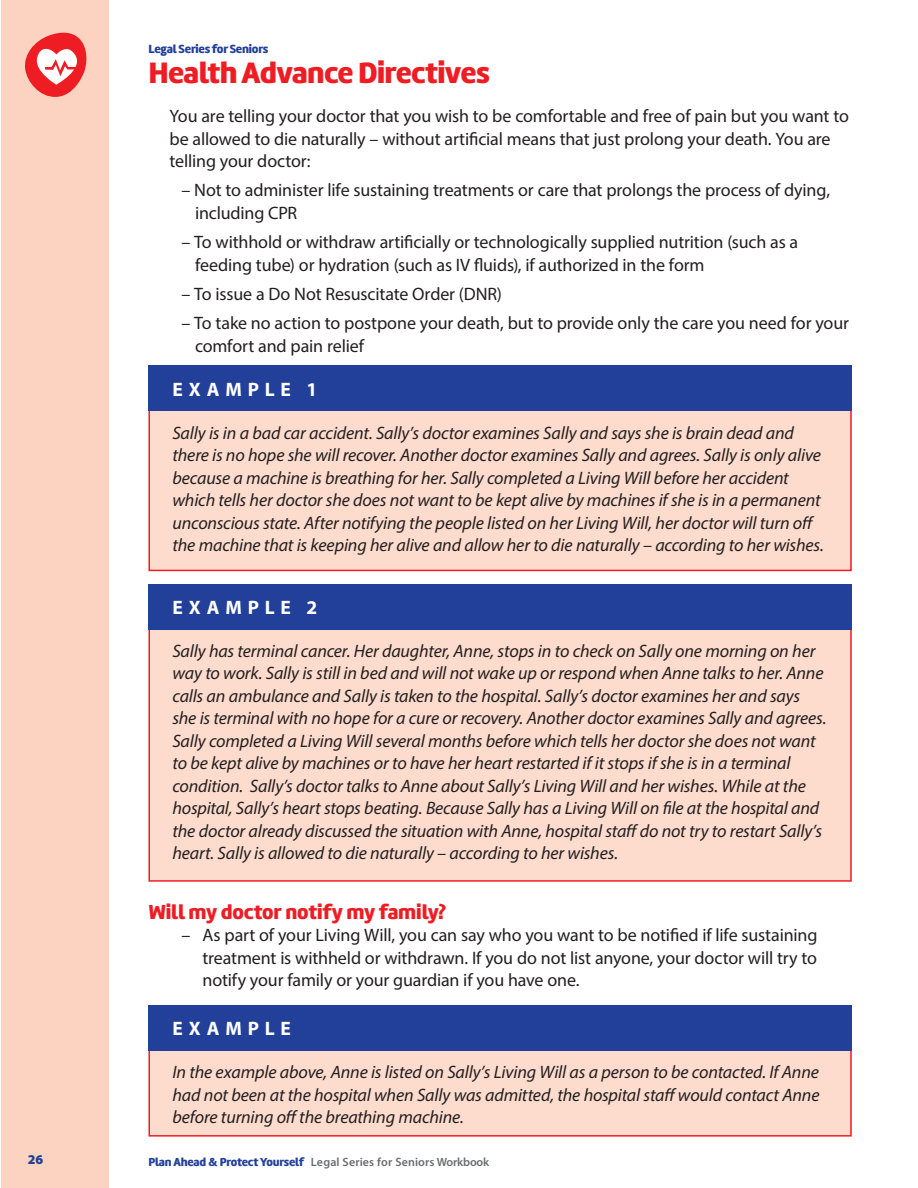
<style>
.page{position:relative;width:918px;height:1188px;background:#fff}
.page>*{position:absolute;margin:0;border:0;box-sizing:border-box;transform-origin:0 0}
.t1{font:900 30.6px "Marine";letter-spacing:-.02em;color:#ee1d23}
.Before_paragraph{font:900 21px "Marine";letter-spacing:-.01em;color:#ee1d23}
.Before_paragraph-2{font:700 19.5px "Myriad Pro";letter-spacing:.3em;color:#fff}
.Before_paragraph-3{font:italic 18px/22.5px "Myriad Pro";letter-spacing:-.01em;color:#231f20}
.Before_paragraph-4{font:18px/22.5px "Myriad Pro";letter-spacing:-.01em;color:#231f20}
.t2{font:900 13.5px "Myriad Pro";color:#223f99}
.t3{font:900 12.3px "Marine";letter-spacing:-.02em;color:#223f99}
.t4{font:600 12px "Myriad Pro";letter-spacing:.01em;color:#6c6d70}
.s1{font-family:"Marine";font-weight:900;color:#24419a}
</style>
<div class="page">
<div style="left:2px;top:0;width:108px;height:1188px;background:#fcd2c0"></div>
<svg style="left:25px;top:33px;width:61px;height:64px"></svg>
<div style="left:148px;top:373px;width:704px;height:198px;background:#fddcce;border:2px solid #ee1d23"></div>
<div style="left:148px;top:365px;width:704px;height:46px;background:#223f99"></div>
<div style="left:148px;top:592px;width:704px;height:290px;background:#fddcce;border:2px solid #ee1d23"></div>
<div style="left:148px;top:584px;width:704px;height:46px;background:#223f99"></div>
<div style="left:148px;top:1013px;width:704px;height:124px;background:#fddcce;border:2px solid #ee1d23"></div>
<div style="left:148px;top:1005px;width:704px;height:46px;background:#223f99"></div>
<p class="t3" style="left:148px;top:41px;width:122px">Legal Series for Seniors</p>
<p class="t1" style="left:148px;top:53px;width:343px">Health Advance Directives</p>
<p class="Before_paragraph-4" style="left:170px;top:105px;width:681px">You are telling your doctor that you wish to be comfortable and free of pain but you want to be allowed to die naturally – without artificial means that just prolong your death. You are telling your doctor:</p>
<p class="Before_paragraph-4" style="left:195px;top:179px;width:637px;text-indent:-14px">– Not to administer life sustaining treatments or care that prolongs the process of dying, including CPR</p>
<p class="Before_paragraph-4" style="left:195px;top:231px;width:605px;text-indent:-14px">– To withhold or withdraw artificially or technologically supplied nutrition (such as a feeding tube) or hydration (such as IV fluids), if authorized in the form</p>
<p class="Before_paragraph-4" style="left:182px;top:282px;width:322px">– To issue a Do Not Resuscitate Order (DNR)</p>
<p class="Before_paragraph-4" style="left:195px;top:312px;width:656px;text-indent:-14px">– To take no action to postpone your death, but to provide only the care you need for your comfort and pain relief</p>
<p class="Before_paragraph-2" style="left:172px;top:377px;width:146px">EXAMPLE 1</p>
<p class="Before_paragraph-3" style="left:172px;top:421px;width:653px">Sally is in a bad car accident. Sally’s doctor examines Sally and says she is brain dead and there is no hope she will recover. Another doctor examines Sally and agrees. Sally is only alive because a machine is breathing for her. Sally completed a Living Will before her accident which tells her doctor she does not want to be kept alive by machines if she is in a permanent unconscious state. After notifying the people listed on her Living Will, her doctor will turn off the machine that is keeping her alive and allow her to die naturally – according to her wishes.</p>
<p class="Before_paragraph-2" style="left:172px;top:595px;width:146px">EXAMPLE 2</p>
<p class="Before_paragraph-3" style="left:172px;top:639px;width:656px">Sally has terminal cancer. Her daughter, Anne, stops in to check on Sally one morning on her way to work. Sally is still in bed and will not wake up or respond when Anne talks to her. Anne calls an ambulance and Sally is taken to the hospital. Sally’s doctor examines her and says she is terminal with no hope for a cure or recovery. Another doctor examines Sally and agrees.<br>Sally completed a Living Will several months before which tells her doctor she does not want to be kept alive by machines or to have her heart restarted if it stops if she is in a terminal condition. Sally’s doctor talks to Anne about Sally’s Living Will and her wishes. While at the hospital, Sally’s heart stops beating. Because Sally has a Living Will on file at the hospital and the doctor already discussed the situation with Anne, hospital staff do not try to restart Sally’s heart. Sally is allowed to die naturally – according to her wishes.</p>
<p class="Before_paragraph" style="left:148px;top:898px;width:299px">Will my doctor notify my family?</p>
<p class="Before_paragraph-4" style="left:203px;top:923px;width:616px;text-align:justify;text-indent:-21px">– As part of your Living Will, you can say who you want to be notified if life sustaining treatment is withheld or withdrawn. If you do not list anyone, your doctor will try to notify your family or your guardian if you have one.</p>
<p class="Before_paragraph-2" style="left:172px;top:1016px;width:120px">EXAMPLE</p>
<p class="Before_paragraph-3" style="left:172px;top:1061px;width:649px;text-align:justify">In the example above, Anne is listed on Sally’s Living Will as a person to be contacted. If Anne had not been at the hospital when Sally was admitted, the hospital staff would contact Anne before turning off the breathing machine.</p>
<p class="t2" style="left:28px;top:1151px;width:17px">26</p>
<p class="t4" style="left:148px;top:1154px;width:342px"><span class="s1">Plan Ahead &amp; Protect Yourself</span> Legal Series for Seniors Workbook</p>
</div>
